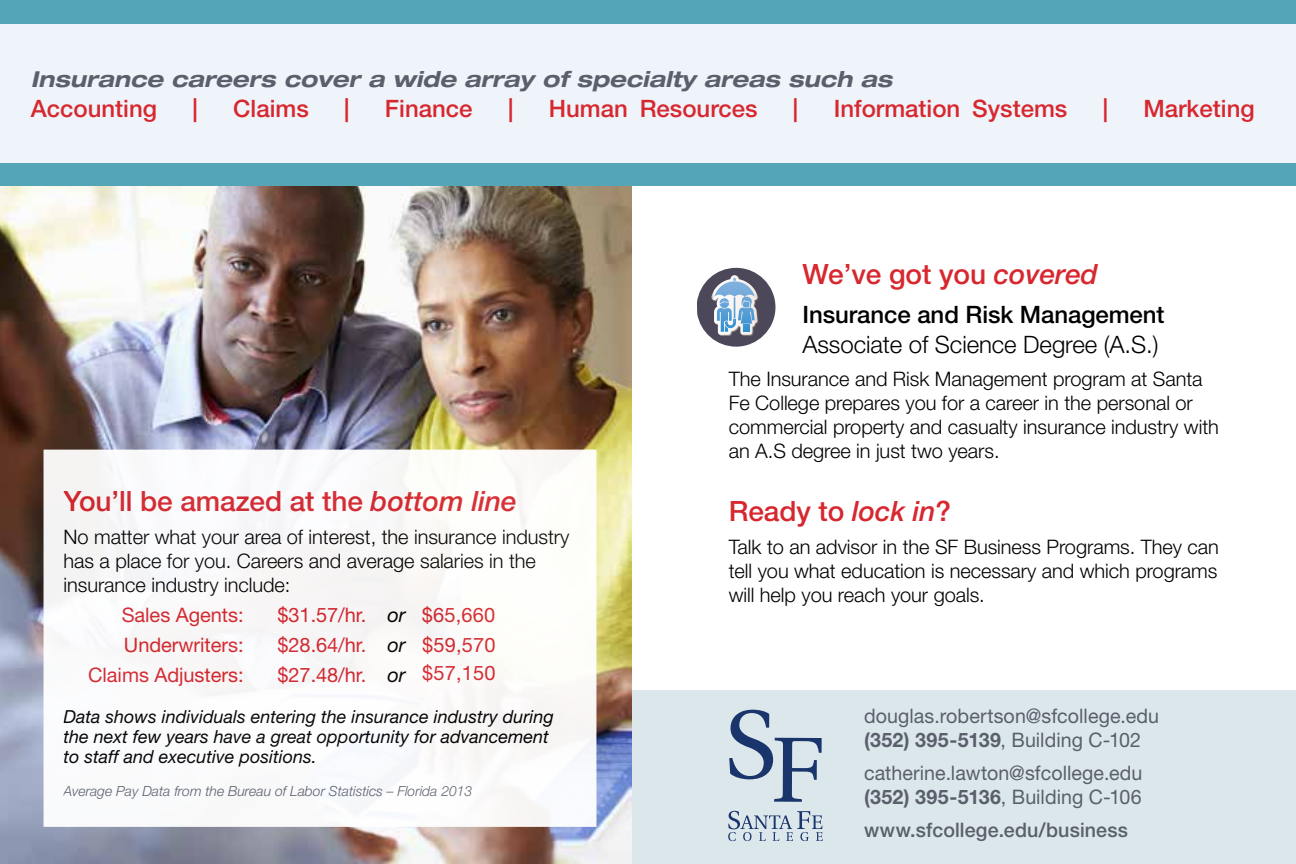
<style>
.page{position:relative;width:1296px;height:864px;background:#fff}
.page>*{position:absolute;margin:0;border:0;box-sizing:border-box;transform-origin:0 0}
.t1{font:500 28px "Helvetica Neue LT Std";letter-spacing:-.005em;color:#d7272f}
.t2{font:500 24px "Helvetica Neue LT Std";color:#d7272f}
.t3{font:300 24px "Helvetica Neue LT Std";letter-spacing:-.005em;color:#000}
.t4{font:500 24px "Helvetica Neue LT Std";letter-spacing:-.005em;color:#000}
.t5{font:italic 700 expanded 22px "Helvetica Neue LT Std";color:#5a5f6b}
.t6{font:300 20px/24px "Helvetica Neue LT Std";letter-spacing:-.005em;color:#000}
.t7{font:20px/24px "Helvetica Neue LT Std";letter-spacing:.005em;color:#5a5f6b}
.t8{font:20px "Helvetica Neue LT Std";letter-spacing:-.005em;color:#d7272f}
.t9{font:500 20px "Helvetica Neue LT Std";letter-spacing:.01em;color:#5a5f6b}
.t10{font:italic 18px/20px "Helvetica Neue LT Std";color:#000}
.t11{font:italic 300 14px "Helvetica Neue LT Std";letter-spacing:-.005em;color:#5a5f6b}
.s1{font-style:italic}
.s2{font-style:italic;color:#000}
.s3{font-weight:700}
</style>
<div class="page">
<div style="left:631px;top:690px;width:665px;height:174px;background:#dbe7ea"></div>
<img style="left:0;top:186px;width:632px;height:678px">
<div style="left:0;top:0;width:1296px;height:186px;background:#54a5b7"></div>
<div style="left:0;top:24px;width:1296px;height:139px;background:#eff4fa"></div>
<svg style="left:697px;top:268px;width:78px;height:79px"></svg>
<div style="left:54px;top:460px;width:532px;height:357px;background:#fff"></div>
<div style="left:44px;top:450px;width:552px;height:377px;border:20px solid #fff"></div>
<svg style="left:729px;top:710px;width:93px;height:92px"></svg>
<svg style="left:728px;top:811px;width:95px;height:30px"></svg>
<p class="t5" style="left:31px;top:65px;width:863px">Insurance careers cover a wide array of specialty areas such as</p>
<p class="t2" style="left:31px;top:94px;width:128px">Accounting</p>
<p class="t2" style="left:192px;top:94px;width:7px">|</p>
<p class="t2" style="left:233px;top:94px;width:77px">Claims</p>
<p class="t2" style="left:344px;top:94px;width:7px">|</p>
<p class="t2" style="left:385px;top:94px;width:89px">Finance</p>
<p class="t2" style="left:508px;top:94px;width:7px">|</p>
<p class="t2" style="left:549px;top:94px;width:210px">Human Resources</p>
<p class="t2" style="left:793px;top:94px;width:7px">|</p>
<p class="t2" style="left:834px;top:94px;width:235px">Information Systems</p>
<p class="t2" style="left:1103px;top:94px;width:7px">|</p>
<p class="t2" style="left:1144px;top:94px;width:113px">Marketing</p>
<h1 class="t1" style="left:64px;top:484px;width:455px">You’ll be amazed at the <span class="s1">bottom line</span></h1>
<p class="t6" style="left:64px;top:524px;width:507px">No matter what your area of interest, the insurance industry has a place for you. Careers and average salaries in the insurance industry include:</p>
<p class="t8" style="left:122px;top:603px;width:123px">Sales Agents:</p>
<p class="t8" style="left:278px;top:603px;width:219px">$31.57/hr. <span class="s2">or</span> $65,660</p>
<p class="t8" style="left:124px;top:633px;width:121px">Underwriters:</p>
<p class="t8" style="left:278px;top:633px;width:219px">$28.64/hr. <span class="s2">or</span> $59,570</p>
<p class="t8" style="left:88px;top:663px;width:157px">Claims Adjusters:</p>
<p class="t8" style="left:278px;top:663px;width:219px">$27.48/hr. <span class="s2">or</span> $57,150</p>
<p class="t10" style="left:64px;top:706px;width:492px">Data shows individuals entering the insurance industry during the next few years have a great opportunity for advancement to staff and executive positions.</p>
<p class="t11" style="left:64px;top:782px;width:410px">Average Pay Data from the Bureau of Labor Statistics – Florida 2013</p>
<h1 class="t1" style="left:802px;top:257px;width:297px">We’ve got you <span class="s1">covered</span></h1>
<p class="t4" style="left:802px;top:300px;width:364px">Insurance and Risk Management</p>
<p class="t3" style="left:802px;top:329px;width:358px">Associate of Science Degree (A.S.)</p>
<p class="t6" style="left:729px;top:366px;width:492px">The Insurance and Risk Management program at Santa Fe College prepares you for a career in the personal or commercial property and casualty insurance industry with an A.S degree in just two years.</p>
<h1 class="t1" style="left:729px;top:494px;width:224px">Ready to <span class="s1">lock in</span>?</h1>
<p class="t6" style="left:729px;top:534px;width:492px;text-align:justify">Talk to an advisor in the SF Business Programs. They can tell you what education is necessary and which programs will help you reach your goals.</p>
<p class="t7" style="left:864px;top:704px;width:297px">douglas.robertson@sfcollege.edu <span class="s3">(352) 395-5139</span>, Building C-102</p>
<p class="t7" style="left:864px;top:761px;width:280px">catherine.lawton@sfcollege.edu <span class="s3">(352) 395-5136</span>, Building C-106</p>
<p class="t9" style="left:864px;top:818px;width:265px">www.sfcollege.edu/business</p>
</div>
